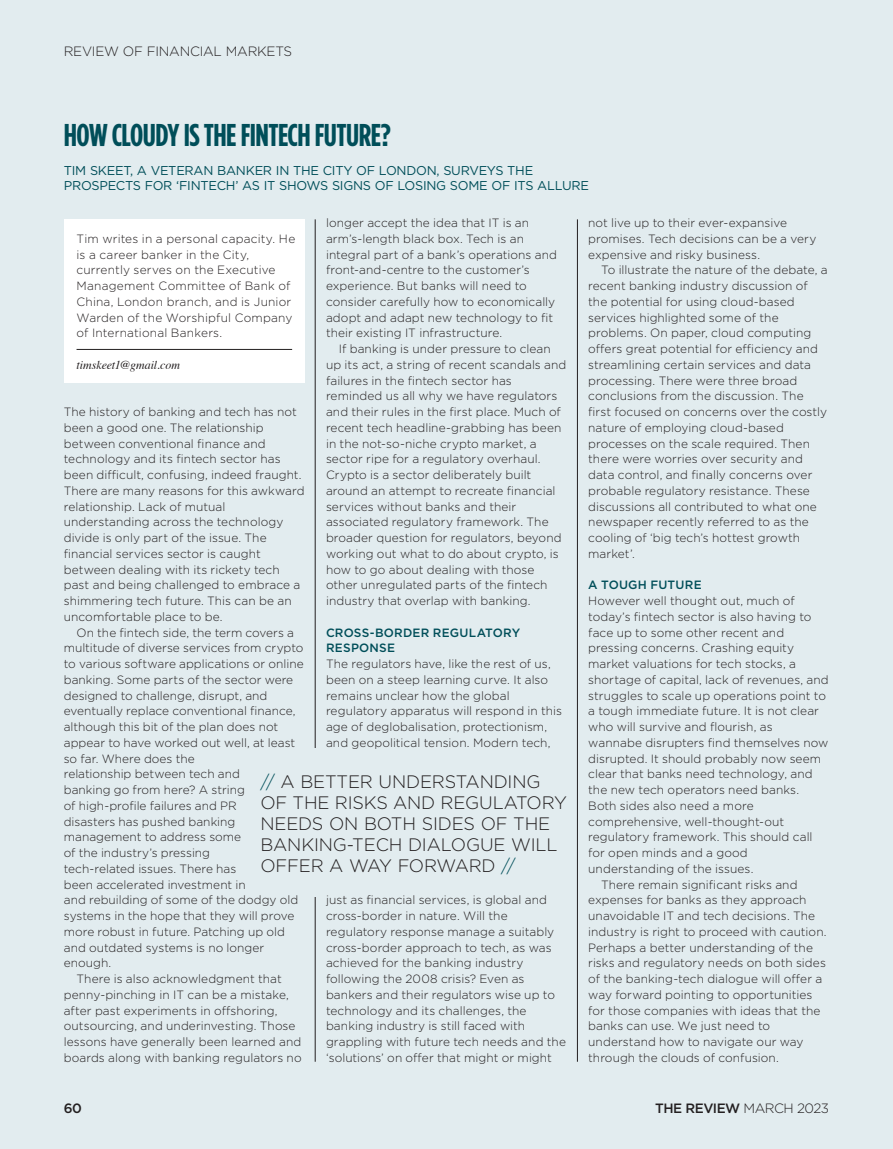
<style>
.page{position:relative;width:893px;height:1149px;background:#fff}
.page>*{position:absolute;margin:0;border:0;box-sizing:border-box;transform-origin:0 0}
.HEADLINE{font:700 31.5px "Gotham Condensed";letter-spacing:-.02em;color:#004e59}
.QUOTE_2{font:300 18px/21px "Gotham";letter-spacing:-.01em;color:#231f20}
.t1{font:300 13.5px "Gotham";letter-spacing:-.02em;color:#231f20}
.t2{font:500 13.5px "Gotham";letter-spacing:-.04em;color:#231f20}
.t3{font:12.75px/15px "Gotham";letter-spacing:-.02em;color:#004e59}
.COPY{font:300 12px/15.8px "Gotham";letter-spacing:.005em;color:#231f20}
.COPY-2{font:500 12px/15.8px "Gotham";letter-spacing:.02em;color:#004e59}
.COPY-3{font:italic 12px "Times";color:#231f20}
.s1{color:#004e59}
.s2{font-weight:300}
</style>
<div class="page">
<div style="left:0;top:0;width:893px;height:1148px;background:#e2ecef"></div>
<hr style="left:577px;top:219px;width:1px;height:842px;background:#231f20">
<hr style="left:315px;top:219px;width:1px;height:842px;background:#231f20">
<div style="left:260px;top:747px;width:307px;height:149px;background:#e2ecef"></div>
<div style="left:64px;top:219px;width:241px;height:164px;background:#fff"></div>
<hr style="left:77px;top:349px;width:215px;height:1px;background:#231f20">
<p class="t1" style="left:64px;top:43px;width:230px">REVIEW OF FINANCIAL MARKETS</p>
<p class="HEADLINE" style="left:64px;top:117px;width:329px">HOW CLOUDY IS THE FINTECH FUTURE?</p>
<p class="t3" style="left:64px;top:163px;width:527px">TIM SKEET, A VETERAN BANKER IN THE CITY OF LONDON, SURVEYS THE<br>PROSPECTS FOR ‘FINTECH’ AS IT SHOWS SIGNS OF LOSING SOME OF ITS ALLURE</p>
<p class="COPY" style="left:326px;top:215px;width:233px">longer accept the idea that IT is an arm’s-length black box. Tech is an integral part of a bank’s operations and front-and-centre to the customer’s experience. But banks will need to consider carefully how to economically adopt and adapt new technology to fit their existing IT infrastructure.</p>
<p class="COPY" style="left:326px;top:340px;width:242px;text-indent:13px">If banking is under pressure to clean up its act, a string of recent scandals and failures in the fintech sector has reminded us all why we have regulators and their rules in the first place. Much of recent tech headline-grabbing has been in the not-so-niche crypto market, a sector ripe for a regulatory overhaul.<br>Crypto is a sector deliberately built around an attempt to recreate financial services without banks and their associated regulatory framework. The broader question for regulators, beyond working out what to do about crypto, is how to go about dealing with those other unregulated parts of the fintech industry that overlap with banking.</p>
<p class="COPY-2" style="left:326px;top:624px;width:196px">CROSS-BORDER REGULATORY<br>RESPONSE</p>
<p class="COPY" style="left:326px;top:655px;width:238px">The regulators have, like the rest of us, been on a steep learning curve. It also remains unclear how the global regulatory apparatus will respond in this age of deglobalisation, protectionism, and geopolitical tension. Modern tech,</p>
<p class="COPY" style="left:77px;top:230px;width:220px">Tim writes in a personal capacity. He is a career banker in the City, currently serves on the Executive<br>Management Committee of Bank of<br>China, London branch, and is Junior<br>Warden of the Worshipful Company of International Bankers.</p>
<p class="COPY-3" style="left:77px;top:354px;width:105px">timskeet1@gmail.com</p>
<p class="COPY" style="left:64px;top:403px;width:242px">The history of banking and tech has not been a good one. The relationship between conventional finance and technology and its fintech sector has been difficult, confusing, indeed fraught.<br>There are many reasons for this awkward relationship. Lack of mutual understanding across the technology divide is only part of the issue. The financial services sector is caught between dealing with its rickety tech past and being challenged to embrace a shimmering tech future. This can be an uncomfortable place to be.</p>
<p class="COPY" style="left:64px;top:624px;width:241px;text-indent:13px">On the fintech side, the term covers a multitude of diverse services from crypto to various software applications or online banking. Some parts of the sector were designed to challenge, disrupt, and eventually replace conventional finance, although this bit of the plan does not appear to have worked out well, at least so far. Where does the<br>relationship between tech and<br>banking go from here? A string<br>of high-profile failures and PR<br>disasters has pushed banking management to address some<br>of the industry’s pressing<br>tech-related issues. There has<br>been accelerated investment in<br>and rebuilding of some of the dodgy old systems in the hope that they will prove more robust in future. Patching up old and outdated systems is no longer enough.</p>
<p class="COPY" style="left:64px;top:970px;width:239px;text-indent:13px">There is also acknowledgment that penny-pinching in IT can be a mistake, after past experiments in offshoring, outsourcing, and underinvesting. Those lessons have generally been learned and boards along with banking regulators no</p>
<p class="QUOTE_2" style="left:260px;top:770px;width:308px"><span class="s1">//</span> A BETTER UNDERSTANDING<br>OF THE RISKS AND REGULATORY<br>NEEDS ON BOTH SIDES OF THE<br>BANKING-TECH DIALOGUE WILL<br>OFFER A WAY FORWARD <span class="s1">//</span></p>
<p class="COPY" style="left:326px;top:891px;width:241px">just as financial services, is global and cross-border in nature. Will the regulatory response manage a suitably cross-border approach to tech, as was achieved for the banking industry following the 2008 crisis? Even as bankers and their regulators wise up to technology and its challenges, the banking industry is still faced with grappling with future tech needs and the ‘solutions’ on offer that might or might</p>
<p class="COPY" style="left:588px;top:215px;width:230px">not live up to their ever-expansive promises. Tech decisions can be a very expensive and risky business.</p>
<p class="COPY" style="left:588px;top:262px;width:241px;text-indent:13px">To illustrate the nature of the debate, a recent banking industry discussion of the potential for using cloud-based services highlighted some of the problems. On paper, cloud computing offers great potential for efficiency and streamlining certain services and data processing. There were three broad conclusions from the discussion. The first focused on concerns over the costly nature of employing cloud-based processes on the scale required. Then there were worries over security and data control, and finally concerns over probable regulatory resistance. These discussions all contributed to what one newspaper recently referred to as the cooling of ‘big tech’s hottest growth market’.</p>
<p class="COPY-2" style="left:588px;top:577px;width:115px">A TOUGH FUTURE</p>
<p class="COPY" style="left:588px;top:592px;width:242px">However well thought out, much of today’s fintech sector is also having to face up to some other recent and pressing concerns. Crashing equity market valuations for tech stocks, a shortage of capital, lack of revenues, and struggles to scale up operations point to a tough immediate future. It is not clear who will survive and flourish, as wannabe disrupters find themselves now disrupted. It should probably now seem clear that banks need technology, and the new tech operators need banks.<br>Both sides also need a more comprehensive, well-thought-out regulatory framework. This should call for open minds and a good understanding of the issues.</p>
<p class="COPY" style="left:588px;top:875px;width:240px;text-indent:13px">There remain significant risks and expenses for banks as they approach unavoidable IT and tech decisions. The industry is right to proceed with caution.<br>Perhaps a better understanding of the risks and regulatory needs on both sides of the banking-tech dialogue will offer a way forward pointing to opportunities for those companies with ideas that the banks can use. We just need to understand how to navigate our way through the clouds of confusion.</p>
<p class="t2" style="left:64px;top:1098px;width:20px">60</p>
<p class="t2" style="left:655px;top:1098px;width:175px">THE REVIEW <span class="s2">MARCH 2023</span></p>
</div>
